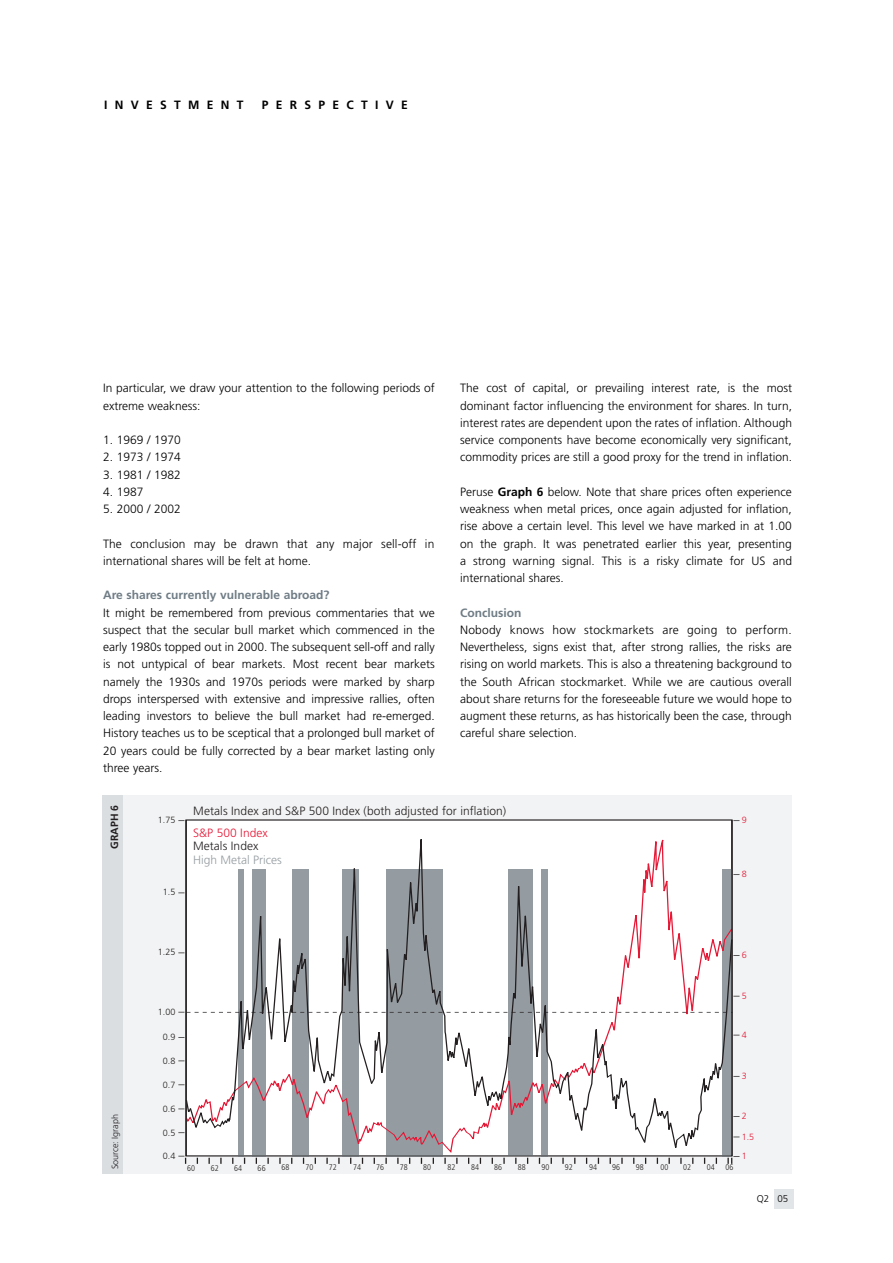
<style>
.page{position:relative;width:893px;height:1263px;background:#fff}
.page>*{position:absolute;margin:0;border:0;box-sizing:border-box;transform-origin:0 0}
.t1{font:300 12px/17.2px "Frutiger";color:#000;text-align:justify}
.t2{font:300 12px "Frutiger";letter-spacing:.005em;color:#231f20}
.t3{font:700 12px "Frutiger";color:#6f7c85}
.t4{font:700 12px "Frutiger";letter-spacing:.61em;color:#000}
.t5{font:300 12px "Frutiger";color:#959ca1}
.t6{font:300 12px "Frutiger";letter-spacing:.005em;color:#e51836}
.t7{font:700 10.5px "Frutiger";color:#231f20}
.t8{font:300 9.75px "Frutiger";color:#000}
.t9{font:300 9px "Frutiger";color:#231f20}
.t10{font:300 9px "Frutiger";color:#e51836}
.t11{font:300 condensed 8.25px "Frutiger";letter-spacing:.005em;color:#231f20}
.s1{font-weight:700}
</style>
<div class="page">
<div style="left:774px;top:1189px;width:19px;height:19px;background:#e2e5e7"></div>
<div style="left:103px;top:796px;width:689px;height:378px;background:#f2f3f4"></div>
<div style="left:186px;top:820px;width:546px;height:336px;background:#fff"></div>
<svg style="left:728px;top:1156px;width:11px;height:8px"></svg>
<div style="left:103px;top:795px;width:20px;height:379px;background:#dadee1"></div>
<svg style="left:178px;top:1155px;width:8px;height:9px"></svg>
<div style="left:238px;top:869px;width:5px;height:287px;background:#959ca1"></div>
<div style="left:542px;top:869px;width:6px;height:287px;background:#959ca1"></div>
<svg style="left:185px;top:834px;width:548px;height:318px"></svg>
<svg style="left:178px;top:1084px;width:56px;height:49px"></svg>
<svg style="left:234px;top:839px;width:499px;height:309px"></svg>
<svg style="left:178px;top:1012px;width:552px;height:1px"></svg>
<p class="t4" style="left:104px;top:100px;width:141px">INVESTMENT</p>
<p class="t4" style="left:262px;top:100px;width:148px">PERSPECTIVE</p>
<p class="t1" style="left:103px;top:380px;width:333px">In particular, we draw your attention to the following periods of extreme weakness:</p>
<p class="t1" style="left:103px;top:432px;width:79px">1. 1969 / 1970</p>
<p class="t1" style="left:103px;top:449px;width:79px">2. 1973 / 1974</p>
<p class="t1" style="left:103px;top:467px;width:79px">3. 1981 / 1982</p>
<p class="t1" style="left:103px;top:484px;width:42px">4. 1987</p>
<p class="t1" style="left:103px;top:501px;width:79px">5. 2000 / 2002</p>
<p class="t1" style="left:103px;top:536px;width:333px">The conclusion may be drawn that any major sell-off in international shares will be felt at home.</p>
<p class="t3" style="left:103px;top:590px;width:228px">Are shares currently vulnerable abroad?</p>
<p class="t1" style="left:103px;top:605px;width:333px">It might be remembered from previous commentaries that we suspect that the secular bull market which commenced in the early 1980s topped out in 2000. The subsequent sell-off and rally is not untypical of bear markets. Most recent bear markets namely the 1930s and 1970s periods were marked by sharp drops interspersed with extensive and impressive rallies, often leading investors to believe the bull market had re-emerged.<br>History teaches us to be sceptical that a prolonged bull market of 20 years could be fully corrected by a bear market lasting only three years.</p>
<p class="t1" style="left:460px;top:380px;width:333px">The cost of capital, or prevailing interest rate, is the most dominant factor influencing the environment for shares. In turn, interest rates are dependent upon the rates of inflation. Although service components have become economically very significant, commodity prices are still a good proxy for the trend in inflation.</p>
<p class="t1" style="left:460px;top:484px;width:333px">Peruse <span class="s1">Graph 6</span> below. Note that share prices often experience weakness when metal prices, once again adjusted for inflation, rise above a certain level. This level we have marked in at 1.00 on the graph. It was penetrated earlier this year, presenting a strong warning signal. This is a risky climate for US and international shares.</p>
<p class="t3" style="left:460px;top:607px;width:63px">Conclusion</p>
<p class="t1" style="left:460px;top:622px;width:333px">Nobody knows how stockmarkets are going to perform.<br>Nevertheless, signs exist that, after strong rallies, the risks are rising on world markets. This is also a threatening background to the South African stockmarket. While we are cautious overall about share returns for the foreseeable future we would hope to augment these returns, as has historically been the case, through careful share selection.</p>
<p class="t7" style="left:110px;top:848px;width:45px;rotate:-90deg">GRAPH 6</p>
<p class="t9" style="left:158px;top:816px;width:19px">1.75</p>
<p class="t9" style="left:163px;top:888px;width:14px">1.5</p>
<p class="t2" style="left:193px;top:806px;width:314px">Metals Index and S&amp;P 500 Index (both adjusted for inflation)</p>
<p class="t6" style="left:193px;top:828px;width:76px">S&amp;P 500 Index</p>
<p class="t2" style="left:193px;top:841px;width:67px">Metals Index</p>
<p class="t5" style="left:193px;top:854px;width:90px">High Metal Prices</p>
<p class="t9" style="left:158px;top:948px;width:19px">1.25</p>
<p class="t9" style="left:158px;top:1008px;width:19px">1.00</p>
<p class="t9" style="left:163px;top:1033px;width:14px">0.9</p>
<p class="t9" style="left:163px;top:1057px;width:14px">0.8</p>
<p class="t9" style="left:163px;top:1081px;width:14px">0.7</p>
<p class="t9" style="left:163px;top:1105px;width:14px">0.6</p>
<p class="t9" style="left:163px;top:1129px;width:14px">0.5</p>
<p class="t9" style="left:163px;top:1152px;width:14px">0.4</p>
<p class="t11" style="left:187px;top:1164px;width:9px">60</p>
<p class="t11" style="left:211px;top:1164px;width:9px">62</p>
<p class="t11" style="left:234px;top:1164px;width:9px">64</p>
<p class="t11" style="left:258px;top:1164px;width:9px">66</p>
<p class="t11" style="left:282px;top:1164px;width:9px">68</p>
<p class="t11" style="left:305px;top:1164px;width:9px">70</p>
<p class="t11" style="left:353px;top:1164px;width:9px">74</p>
<p class="t11" style="left:376px;top:1164px;width:9px">76</p>
<p class="t11" style="left:400px;top:1164px;width:9px">78</p>
<p class="t11" style="left:423px;top:1164px;width:9px">80</p>
<p class="t11" style="left:448px;top:1164px;width:9px">82</p>
<p class="t11" style="left:471px;top:1164px;width:9px">84</p>
<p class="t11" style="left:494px;top:1164px;width:9px">86</p>
<p class="t11" style="left:518px;top:1164px;width:9px">88</p>
<p class="t11" style="left:541px;top:1164px;width:9px">90</p>
<p class="t11" style="left:565px;top:1164px;width:9px">92</p>
<p class="t11" style="left:589px;top:1163px;width:9px">94</p>
<p class="t11" style="left:612px;top:1163px;width:9px">96</p>
<p class="t11" style="left:636px;top:1163px;width:9px">98</p>
<p class="t11" style="left:660px;top:1164px;width:9px">00</p>
<p class="t11" style="left:683px;top:1164px;width:9px">02</p>
<p class="t11" style="left:707px;top:1164px;width:9px">04</p>
<p class="t11" style="left:725px;top:1163px;width:9px">06</p>
<p class="t10" style="left:742px;top:1133px;width:14px">1.5</p>
<p class="t8" style="left:757px;top:1194px;width:33px">Q2 05</p>
</div>
